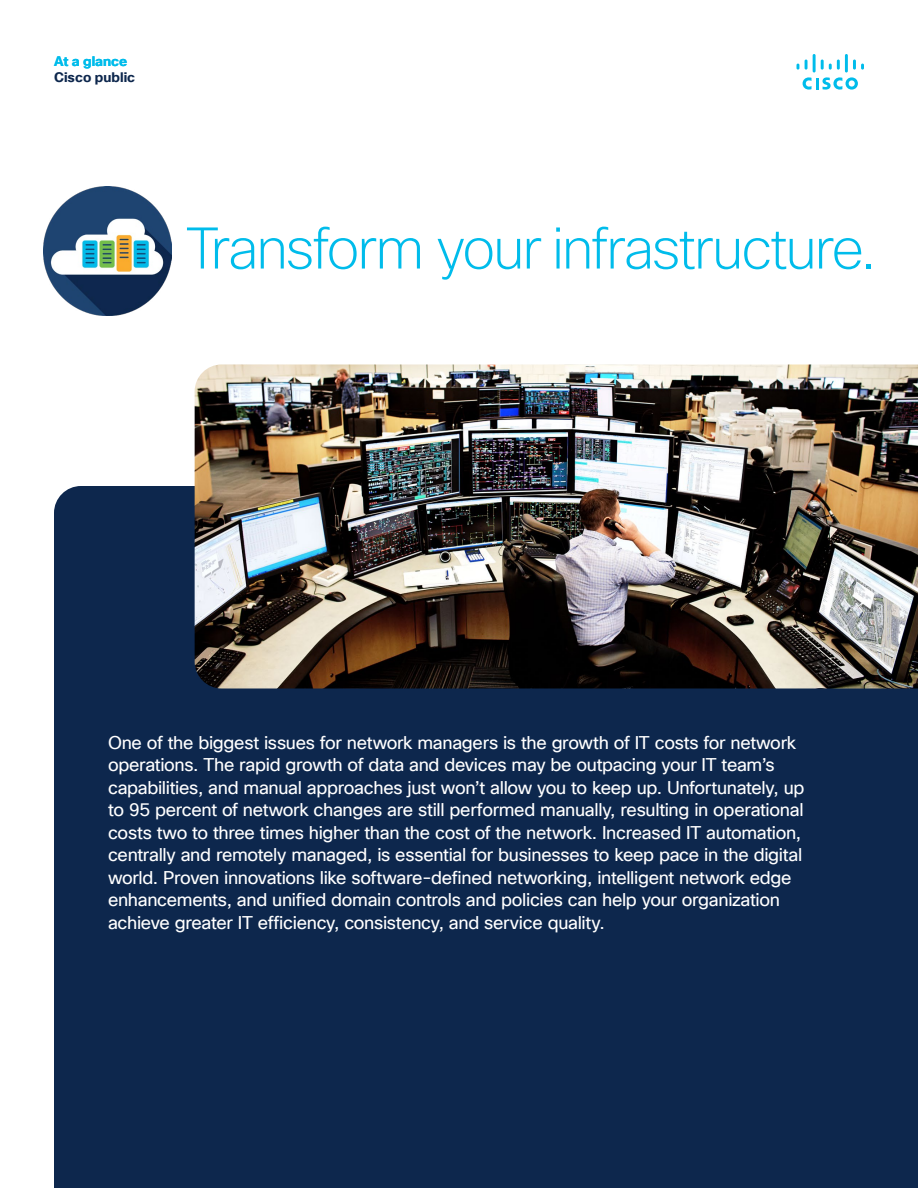
<style>
.page{position:relative;width:918px;height:1188px;background:#fff}
.page>*{position:absolute;margin:0;border:0;box-sizing:border-box;transform-origin:0 0}
.t1{font:200 57px "Cisco Sans TT";letter-spacing:-.035em;color:#00bceb}
.t2{font:18px/22.5px "Cisco Sans TT";letter-spacing:-.02em;color:#fff}
.t3{font:700 13.5px "Cisco Sans TT";color:#0d274d}
.t4{font:700 13.5px "Cisco Sans TT";color:#00bceb}
</style>
<div class="page">
<svg style="left:803px;top:77px;width:55px;height:13px"></svg>
<svg style="left:797px;top:64px;width:2px;height:6px"></svg>
<svg style="left:805px;top:60px;width:3px;height:10px"></svg>
<hr style="left:813px;top:54px;width:3px;height:19px;background:#00bceb">
<svg style="left:821px;top:60px;width:19px;height:10px"></svg>
<hr style="left:845px;top:54px;width:3px;height:19px;background:#00bceb">
<svg style="left:853px;top:60px;width:11px;height:10px"></svg>
<div style="left:54px;top:486px;width:864px;height:702px;background:#0d274d"></div>
<img style="left:195px;top:364px;width:723px;height:324px">
<img style="left:43px;top:187px;width:129px;height:129px">
<p class="t4" style="left:54px;top:52px;width:75px">At a glance</p>
<p class="t3" style="left:54px;top:69px;width:83px">Cisco public</p>
<h1 class="t1" style="left:186px;top:212px;width:693px">Transform your infrastructure.</h1>
<p class="t2" style="left:108px;top:732px;width:698px">One of the biggest issues for network managers is the growth of IT costs for network operations. The rapid growth of data and devices may be outpacing your IT team’s capabilities, and manual approaches just won’t allow you to keep up. Unfortunately, up to 95 percent of network changes are still performed manually, resulting in operational costs two to three times higher than the cost of the network. Increased IT automation, centrally and remotely managed, is essential for businesses to keep pace in the digital world. Proven innovations like software-defined networking, intelligent network edge enhancements, and unified domain controls and policies can help your organization achieve greater IT efficiency, consistency, and service quality.</p>
</div>
